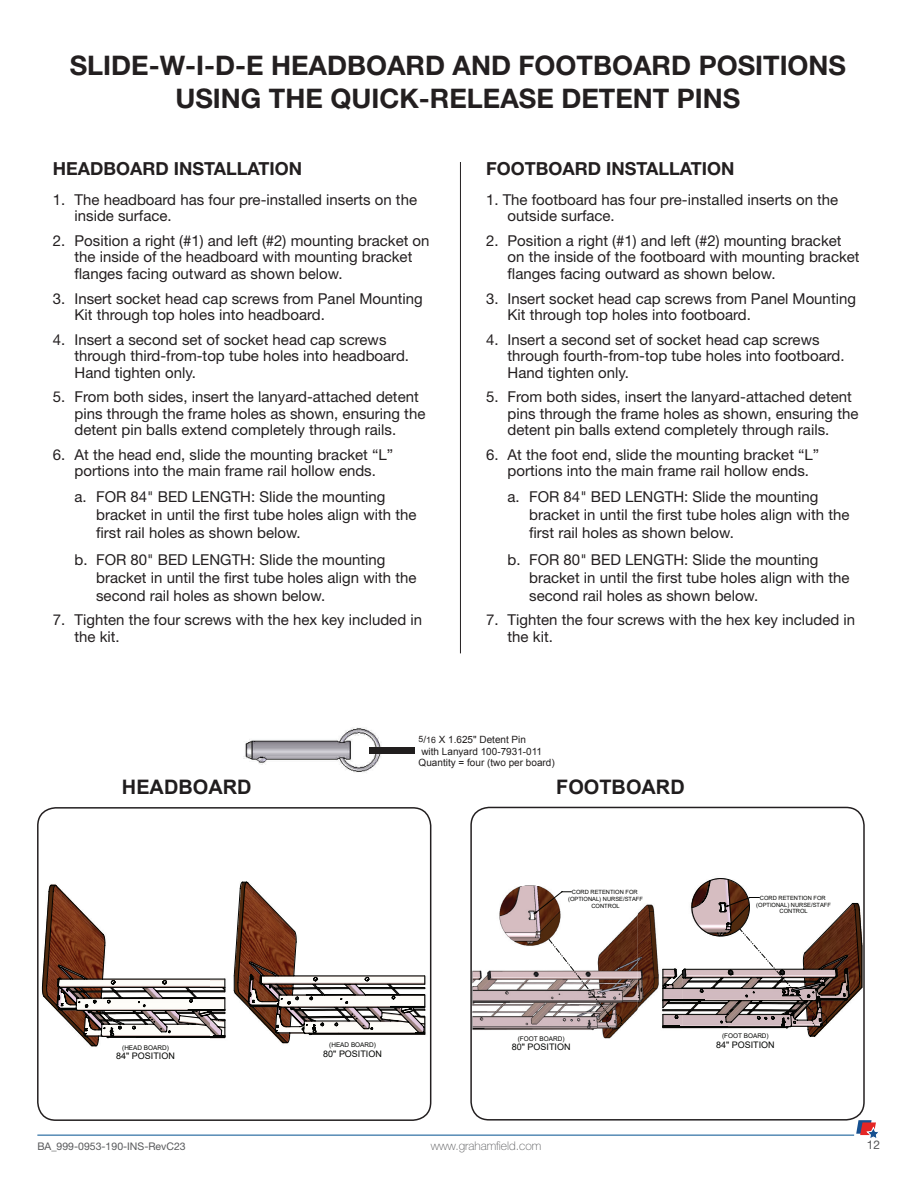
<style>
.page{position:relative;width:918px;height:1188px;background:#fff}
.page>*{position:absolute;margin:0;border:0;box-sizing:border-box;transform-origin:0 0}
.t1{font:700 27px/32.4px "Helvetica Neue LT Std";color:#231f20;text-align:center}
.t2{font:700 19.95px "Arial";color:#201d1e}
.t3{font:700 18px "Helvetica Neue LT Std";color:#231f20}
.t4{font:15px/16.5px "Helvetica Neue LT Std";color:#231f20}
.t5{font:italic 700 15px "Arial";color:#201d1e}
.t6{font:100 12px "Helvetica Neue LT Std";color:#57585a}
.t7{font:12px "Helvetica Neue LT Std";color:#57585a}
.t8{font:10.5px "Helvetica Neue LT Std";color:#57585a}
.t9{font:10.05px/11.2px "Arial";color:#211e1e}
.t10{font:10.05px/11.2px "Arial";color:#201d1e}
.t11{font:9px "Arial";color:#040503}
.t12{font:6.45px "Arial";color:#040503}
.t13{font:5.85px/6.8px "Arial";color:#040503;text-align:center}
.s1{font-size:8.7px}
</style>
<div class="page">
<img style="left:243px;top:727px;width:172px;height:46px">
<div style="left:370px;top:747px;width:45px;height:6px;background:#211e1e"></div>
<hr style="left:460px;top:162px;width:1px;height:491px;background:#231f20">
<svg style="left:42px;top:885px;width:184px;height:161px"></svg>
<svg style="left:234px;top:882px;width:191px;height:161px"></svg>
<div style="left:37px;top:807px;width:394px;height:314px;border:2px solid #231f20;border-radius:18px"></div>
<img style="left:473px;top:891px;width:165px;height:148px">
<img style="left:489px;top:885px;width:82px;height:72px">
<img style="left:638px;top:904px;width:25px;height:125px">
<svg style="left:548px;top:939px;width:74px;height:90px"></svg>
<svg style="left:663px;top:878px;width:199px;height:158px"></svg>
<svg style="left:534px;top:892px;width:38px;height:22px"></svg>
<div style="left:470px;top:807px;width:395px;height:314px;border:2px solid #231f20;border-radius:18px"></div>
<hr style="left:37px;top:1135px;width:817px;height:1px;background:#005090">
<svg style="left:856px;top:1120px;width:23px;height:19px"></svg>
<h1 class="t1" style="left:70px;top:49px;width:778px">SLIDE-W-I-D-E HEADBOARD AND FOOTBOARD POSITIONS<br>USING THE QUICK-RELEASE DETENT PINS</h1>
<p class="t3" style="left:53px;top:157px;width:251px">HEADBOARD INSTALLATION</p>
<p class="t4" style="left:75px;top:191px;width:344px;text-indent:-22px">1. The headboard has four pre-installed inserts on the inside surface.</p>
<p class="t4" style="left:75px;top:232px;width:357px;text-indent:-22px">2. Position a right (#1) and left (#2) mounting bracket on the inside of the headboard with mounting bracket flanges facing outward as shown below.</p>
<p class="t4" style="left:75px;top:290px;width:350px;text-indent:-22px">3. Insert socket head cap screws from Panel Mounting<br>Kit through top holes into headboard.</p>
<p class="t4" style="left:75px;top:331px;width:336px;text-indent:-22px">4. Insert a second set of socket head cap screws through third-from-top tube holes into headboard.<br>Hand tighten only.</p>
<p class="t4" style="left:75px;top:388px;width:352px;text-indent:-22px">5. From both sides, insert the lanyard-attached detent pins through the frame holes as shown, ensuring the detent pin balls extend completely through rails.</p>
<p class="t4" style="left:53px;top:446px;width:342px;text-align:center">6. At the head end, slide the mounting bracket “L” portions into the main frame rail hollow ends.</p>
<p class="t4" style="left:96px;top:488px;width:322px;line-height:18px;text-indent:-22px">a. FOR 84" BED LENGTH: Slide the mounting bracket in until the first tube holes align with the first rail holes as shown below.</p>
<p class="t4" style="left:96px;top:550px;width:322px;line-height:18px;text-indent:-22px">b. FOR 80" BED LENGTH: Slide the mounting bracket in until the first tube holes align with the second rail holes as shown below.</p>
<p class="t4" style="left:75px;top:611px;width:349px;text-indent:-22px">7. Tighten the four screws with the hex key included in the kit.</p>
<p class="t3" style="left:486px;top:157px;width:250px">FOOTBOARD INSTALLATION</p>
<p class="t4" style="left:508px;top:191px;width:332px;text-indent:-22px">1. The footboard has four pre-installed inserts on the outside surface.</p>
<p class="t4" style="left:508px;top:232px;width:354px;text-indent:-22px">2. Position a right (#1) and left (#2) mounting bracket on the inside of the footboard with mounting bracket flanges facing outward as shown below.</p>
<p class="t4" style="left:508px;top:290px;width:350px;text-indent:-22px">3. Insert socket head cap screws from Panel Mounting<br>Kit through top holes into footboard.</p>
<p class="t4" style="left:508px;top:331px;width:339px;text-indent:-22px">4. Insert a second set of socket head cap screws through fourth-from-top tube holes into footboard.<br>Hand tighten only.</p>
<p class="t4" style="left:508px;top:388px;width:352px;text-indent:-22px">5. From both sides, insert the lanyard-attached detent pins through the frame holes as shown, ensuring the detent pin balls extend completely through rails.</p>
<p class="t4" style="left:508px;top:446px;width:313px;text-indent:-22px">6. At the foot end, slide the mounting bracket “L” portions into the main frame rail hollow ends.</p>
<p class="t4" style="left:529px;top:488px;width:322px;line-height:18px;text-indent:-22px">a. FOR 84" BED LENGTH: Slide the mounting bracket in until the first tube holes align with the first rail holes as shown below.</p>
<p class="t4" style="left:529px;top:550px;width:322px;line-height:18px;text-indent:-22px">b. FOR 80" BED LENGTH: Slide the mounting bracket in until the first tube holes align with the second rail holes as shown below.</p>
<p class="t4" style="left:508px;top:611px;width:349px;text-indent:-22px">7. Tighten the four screws with the hex key included in the kit.</p>
<p class="t9" style="left:419px;top:734px;width:138px"><span class="s1">5</span>/<span class="s1">16</span> X 1.625" Detent Pin<br>with Lanyard 100-7931-011<br>Quantity = four (two per board)</p>
<h2 class="t2" style="left:122px;top:774px;width:131px">HEADBOARD</h2>
<h2 class="t2" style="left:556px;top:774px;width:130px">FOOTBOARD</h2>
<p class="t13" style="left:568px;top:889px;width:76px">CORD RETENTION FOR (OPTIONAL) NURSE/STAFF<br>CONTROL</p>
<p class="t10" style="left:618px;top:890px;width:24px">Bolts</p>
<p class="t13" style="left:756px;top:895px;width:76px">CORD RETENTION FOR (OPTIONAL) NURSE/STAFF<br>CONTROL</p>
<p class="t12" style="left:122px;top:1043px;width:48px">(HEAD BOARD)</p>
<p class="t11" style="left:116px;top:1050px;width:60px">84" POSITION</p>
<p class="t5" style="left:123px;top:1048px;width:95px">IMPORTANT:</p>
<p class="t12" style="left:329px;top:1041px;width:48px">(HEAD BOARD)</p>
<p class="t11" style="left:323px;top:1047px;width:60px">80" POSITION</p>
<p class="t12" style="left:518px;top:1034px;width:48px">(FOOT BOARD)</p>
<p class="t11" style="left:512px;top:1041px;width:60px">80" POSITION</p>
<p class="t10" style="left:510px;top:1036px;width:43px">CENTER<br>OF BED</p>
<p class="t12" style="left:722px;top:1032px;width:48px">(FOOT BOARD)</p>
<p class="t11" style="left:716px;top:1038px;width:60px">84" POSITION</p>
<p class="t8" style="left:37px;top:1140px;width:150px">BA_999-0953-190-INS-RevC23</p>
<p class="t6" style="left:431px;top:1139px;width:112px">www.grahamfield.com</p>
<p class="t7" style="left:867px;top:1137px;width:15px">12</p>
</div>
